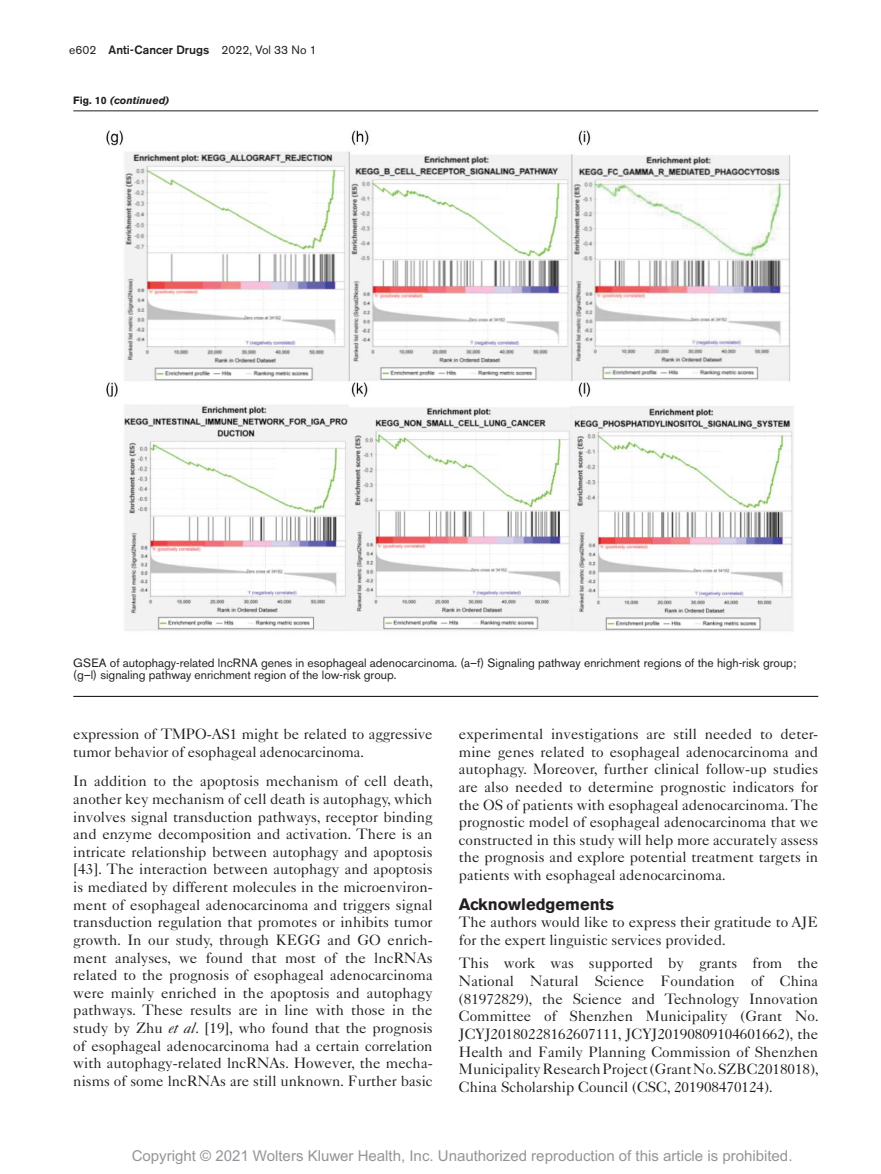
<style>
.page{position:relative;width:881px;height:1174px;background:#fff}
.page>*{position:absolute;margin:0;border:0;box-sizing:border-box;transform-origin:0 0}
.t1{font:700 16.5px "Akzidenz Grotesk BE";color:#231f20}
.t2{font:15px/17.5px "Caslon 540 LT Std";color:#231f20;text-align:justify}
.t3{font:15px "Arial MT Std";color:#939598}
.t4{font:12px/12.8px "Akzidenz Grotesk BE";color:#231f20}
.t5{font:italic 700 10.5px "Akzidenz Grotesk BE";color:#231f20}
.s1{font-weight:500}
.s2{font-style:normal}
.s3{font-style:italic}
</style>
<div class="page">
<img style="left:106px;top:129px;width:688px;height:502px">
<hr style="left:73px;top:111px;width:744px;height:1px;background:#231f20">
<hr style="left:73px;top:696px;width:744px;height:1px;background:#231f20">
<p class="t4" style="left:69px;top:43px;width:249px">e602 <span class="s1">Anti-Cancer Drugs</span> 2022, Vol 33 No 1</p>
<p class="t5" style="left:73px;top:94px;width:98px"><span class="s2">Fig. 10</span> (continued)</p>
<p class="t4" style="left:73px;top:656px;width:724px">GSEA of autophagy-related lncRNA genes in esophageal adenocarcinoma. (a–f) Signaling pathway enrichment regions of the high-risk group; (g–l) signaling pathway enrichment region of the low-risk group.</p>
<p class="t2" style="left:73px;top:725px;width:361px">expression of TMPO-AS1 might be related to aggressive tumor behavior of esophageal adenocarcinoma.</p>
<p class="t2" style="left:73px;top:772px;width:361px">In addition to the apoptosis mechanism of cell death, another key mechanism of cell death is autophagy, which involves signal transduction pathways, receptor binding and enzyme decomposition and activation. There is an intricate relationship between autophagy and apoptosis [43]. The interaction between autophagy and apoptosis is mediated by different molecules in the microenviron&shy;ment of esophageal adenocarcinoma and triggers signal transduction regulation that promotes or inhibits tumor growth. In our study, through KEGG and GO enrich&shy;ment analyses, we found that most of the lncRNAs related to the prognosis of esophageal adenocarcinoma were mainly enriched in the apoptosis and autophagy pathways. These results are in line with those in the study by Zhu <span class="s3">et al</span>. [19], who found that the prognosis of esophageal adenocarcinoma had a certain correlation with autophagy-related lncRNAs. However, the mecha&shy;nisms of some lncRNAs are still unknown. Further basic</p>
<p class="t2" style="left:458px;top:725px;width:361px">experimental investigations are still needed to deter&shy;mine genes related to esophageal adenocarcinoma and autophagy. Moreover, further clinical follow-up studies are also needed to determine prognostic indicators for the OS of patients with esophageal adenocarcinoma. The prognostic model of esophageal adenocarcinoma that we constructed in this study will help more accurately assess the prognosis and explore potential treatment targets in patients with esophageal adenocarcinoma.</p>
<p class="t1" style="left:458px;top:894px;width:157px">Acknowledgements</p>
<p class="t2" style="left:458px;top:913px;width:361px">The authors would like to express their gratitude to AJE for the expert linguistic services provided.</p>
<p class="t2" style="left:458px;top:954px;width:361px">This work was supported by grants from the National Natural Science Foundation of China (81972829), the Science and Technology Innovation Committee of Shenzhen Municipality (Grant No.<br>JCYJ20180228162607111, JCYJ20190809104601662), the Health and Family Planning Commission of Shenzhen Municipality Research Project (Grant No. SZBC2018018), China Scholarship Council (CSC, 201908470124).</p>
<p class="t3" style="left:132px;top:1147px;width:662px">Copyright © 2021 Wolters Kluwer Health, Inc. Unauthorized reproduction of this article is prohibited.</p>
</div>
